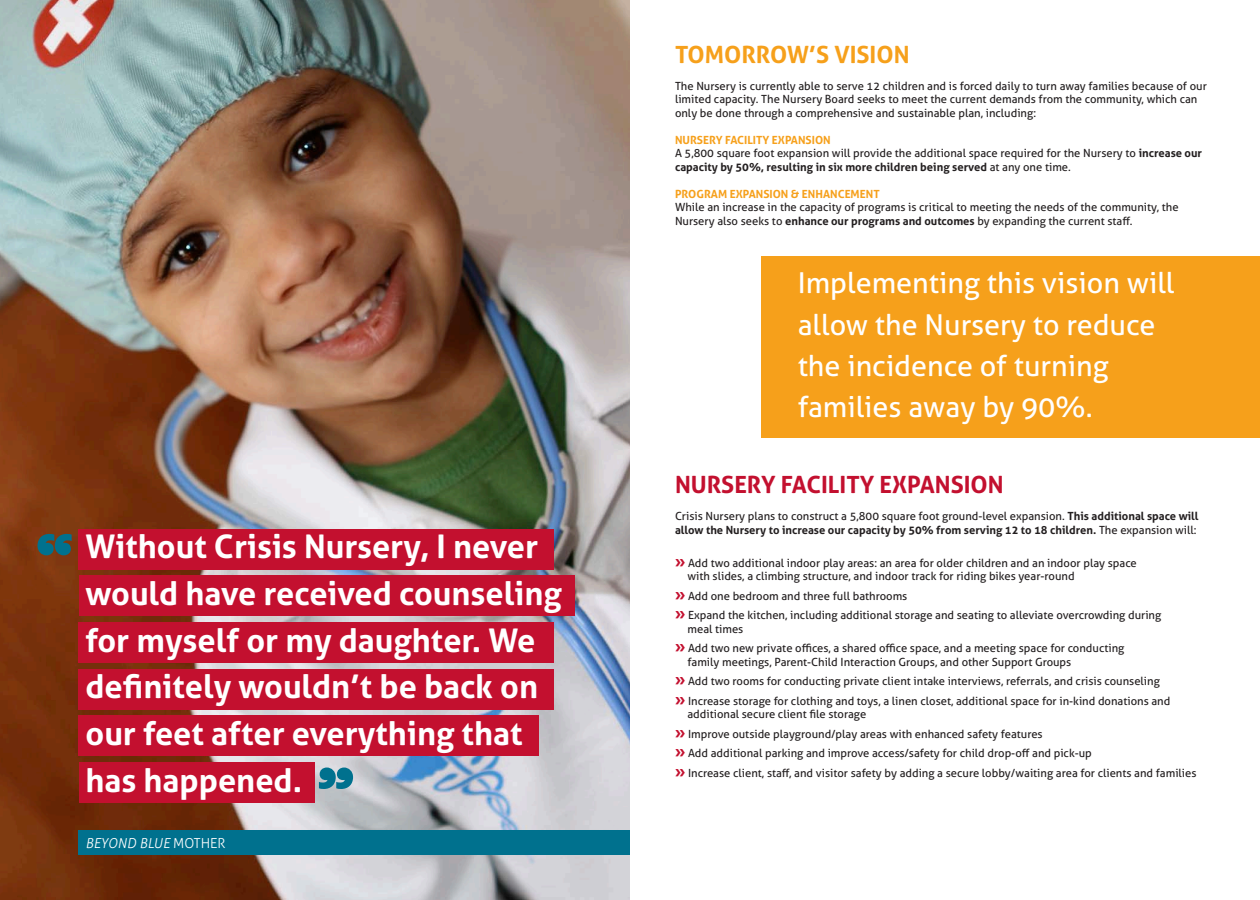
<style>
.page{position:relative;width:1260px;height:900px;background:#fff}
.page>*{position:absolute;margin:0;border:0;box-sizing:border-box;transform-origin:0 0}
.t1{font:700 32.5px/46.9px "Aller";color:#fff}
.t2{font:28.75px/41.2px "Aller";color:#fff}
.t3{font:700 23.75px "Aller";color:#c3102f}
.t4{font:700 23.75px "Aller";color:#f6a01b}
.t5{font:italic 300 13.75px "Aller";color:#fff}
.t6{font:11.25px/13.5px "Aller";color:#231f20}
.t7{font:700 11.25px/13.5px "Aller";color:#231f20}
.t8{font:700 11.25px "Aller";color:#f6a01b}
.s1{font-style:normal}
.s2{font-weight:700}
.s3{font-weight:400}
.s4{font-weight:700;font-size:16.25px;color:#c3102f}
</style>
<div class="page">
<div style="left:761px;top:257px;width:499px;height:181px;background:#f6a01b"></div>
<img style="left:0;top:0;width:630px;height:900px">
<div style="left:79px;top:529px;width:475px;height:41px;background:#c3102f"></div>
<div style="left:79px;top:576px;width:496px;height:40px;background:#c3102f"></div>
<div style="left:79px;top:622px;width:475px;height:41px;background:#c3102f"></div>
<div style="left:79px;top:669px;width:475px;height:41px;background:#c3102f"></div>
<div style="left:79px;top:715px;width:460px;height:41px;background:#c3102f"></div>
<div style="left:79px;top:762px;width:236px;height:41px;background:#c3102f"></div>
<div style="left:79px;top:830px;width:551px;height:25px;background:#00718e"></div>
<svg style="left:38px;top:534px;width:34px;height:21px"></svg>
<svg style="left:319px;top:768px;width:34px;height:21px"></svg>
<p class="t1" style="left:86px;top:523px;width:478px">Without Crisis Nursery, I never would have received counseling for myself or my daughter. We definitely wouldn’t be back on our feet after everything that</p>
<p class="t1" style="left:86px;top:757px;width:218px">has happened.</p>
<p class="t5" style="left:86px;top:835px;width:142px">BEYOND BLUE <span class="s1">MOTHER</span></p>
<p class="t4" style="left:675px;top:39px;width:236px">TOMORROW’S VISION</p>
<p class="t6" style="left:675px;top:79px;width:533px">The Nursery is currently able to serve 12 children and is forced daily to turn away families because of our limited capacity. The Nursery Board seeks to meet the current demands from the community, which can only be done through a comprehensive and sustainable plan, including:</p>
<p class="t8" style="left:675px;top:133px;width:157px">NURSERY FACILITY EXPANSION</p>
<p class="t6" style="left:675px;top:146px;width:529px">A 5,800 square foot expansion will provide the additional space required for the Nursery to <span class="s2">increase our capacity by 50%, resulting in six more children being served</span> at any one time.</p>
<p class="t8" style="left:675px;top:187px;width:206px">PROGRAM EXPANSION &amp; ENHANCEMENT</p>
<p class="t6" style="left:675px;top:200px;width:505px">While an increase in the capacity of programs is critical to meeting the needs of the community, the<br>Nursery also seeks to <span class="s2">enhance our programs and outcomes</span> by expanding the current staff.</p>
<p class="t2" style="left:798px;top:263px;width:378px">Implementing this vision will allow the Nursery to reduce</p>
<p class="t2" style="left:798px;top:345px;width:312px">the incidence of turning</p>
<p class="t2" style="left:798px;top:386px;width:296px">families away by 90%.</p>
<p class="t3" style="left:675px;top:470px;width:330px">NURSERY FACILITY EXPANSION</p>
<p class="t7" style="left:675px;top:509px;width:525px"><span class="s3">Crisis Nursery plans to construct a 5,800 square foot ground-level expansion.</span> This additional space will allow the Nursery to increase our capacity by 50% from serving 12 to 18 children. <span class="s3">The expansion will:</span></p>
<p class="t6" style="left:687px;top:556px;width:451px;text-indent:-12px"><span class="s4">»</span> Add two additional indoor play areas: an area for older children and an indoor play space with slides, a climbing structure, and indoor track for riding bikes year-round</p>
<p class="t6" style="left:675px;top:589px;width:234px"><span class="s4">»</span> Add one bedroom and three full bathrooms</p>
<p class="t6" style="left:675px;top:608px;width:488px"><span class="s4">»</span> Expand the kitchen, including additional storage and seating to alleviate overcrowding during</p>
<p class="t6" style="left:687px;top:622px;width:57px">meal times</p>
<p class="t6" style="left:687px;top:641px;width:438px;text-indent:-12px"><span class="s4">»</span> Add two new private offices, a shared office space, and a meeting space for conducting family meetings, Parent-Child Interaction Groups, and other Support Groups</p>
<p class="t6" style="left:675px;top:674px;width:486px"><span class="s4">»</span> Add two rooms for conducting private client intake interviews, referrals, and crisis counseling</p>
<p class="t6" style="left:687px;top:694px;width:484px;text-indent:-12px"><span class="s4">»</span> Increase storage for clothing and toys, a linen closet, additional space for in-kind donations and additional secure client file storage</p>
<p class="t6" style="left:675px;top:727px;width:369px"><span class="s4">»</span> Improve outside playground/play areas with enhanced safety features</p>
<p class="t6" style="left:675px;top:746px;width:418px"><span class="s4">»</span> Add additional parking and improve access/safety for child drop-off and pick-up</p>
<p class="t6" style="left:675px;top:766px;width:523px"><span class="s4">»</span> Increase client, staff, and visitor safety by adding a secure lobby/waiting area for clients and families</p>
</div>
